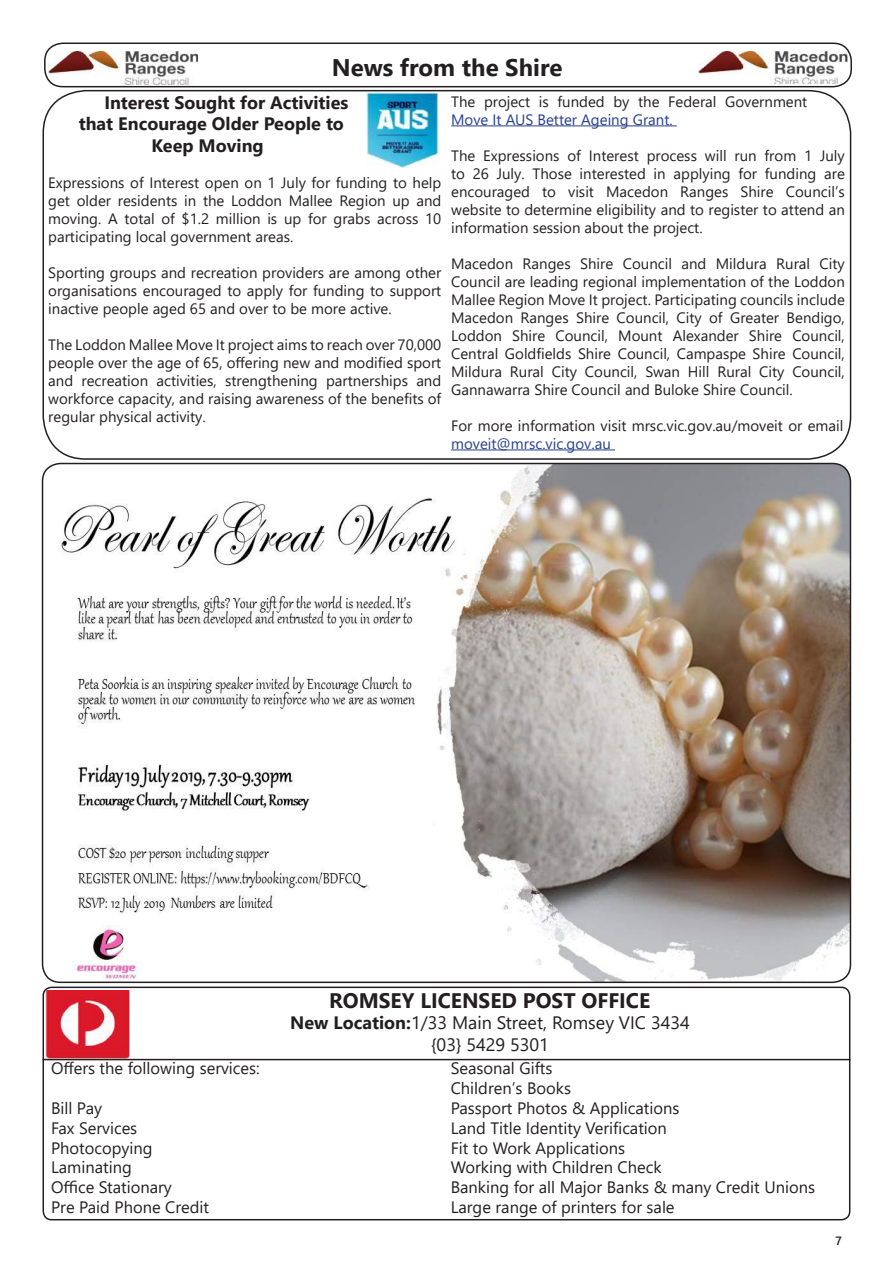
<style>
.page{position:relative;width:893px;height:1263px;background:#fff}
.page>*{position:absolute;margin:0;border:0;box-sizing:border-box;transform-origin:0 0}
.t1{font:700 24px "Segoe UI";color:#231f20}
.t2{font:700 21px "Segoe UI";color:#231f20}
.t3{font:700 18px "Segoe UI";color:#231f20}
.t4{font:18px/21.6px "Segoe UI";color:#231f20;text-align:center}
.t5{font:16.5px/19.8px "Segoe UI";color:#231f20}
.t6{font:15px/18px "Segoe UI";color:#231f20;text-align:justify}
.t7{font:15px "Segoe UI";color:#253f8e}
.t8{font:600 12px "Segoe UI";color:#231f20}
.s1{font-weight:700}
</style>
<div class="page">
<img style="left:46px;top:990px;width:83px;height:68px">
<div style="left:43px;top:986px;width:807px;height:234px;border:2px solid #231f20;border-radius:9px"></div>
<hr style="left:43px;top:1059px;width:807px;height:1px;background:#231f20">
<img style="left:698px;top:51px;width:149px;height:33px">
<img style="left:49px;top:52px;width:149px;height:32px">
<div style="left:44px;top:43px;width:808px;height:44px;border:2px solid #231f20;border-radius:18px"></div>
<hr style="left:451px;top:125px;width:226px;height:1px;background:#253f8e">
<hr style="left:451px;top:449px;width:164px;height:1px;background:#253f8e">
<div style="left:43px;top:90px;width:808px;height:370px;border:2px solid #231f20;border-radius:43px"></div>
<img style="left:367px;top:93px;width:71px;height:75px">
<img style="left:43px;top:463px;width:807px;height:519px">
<h1 class="t1" style="left:332px;top:45px;width:232px">News from the Shire</h1>
<p class="t3" style="left:104px;top:85px;width:245px">Interest Sought for Activities</p>
<p class="t3" style="left:79px;top:107px;width:267px">that Encourage Older People to</p>
<p class="t3" style="left:151px;top:129px;width:114px">Keep Moving</p>
<p class="t6" style="left:48px;top:172px;width:395px">Expressions of Interest open on 1 July for funding to help get older residents in the Loddon Mallee Region up and moving. A total of $1.2 million is up for grabs across 10 participating local government areas.</p>
<p class="t6" style="left:48px;top:262px;width:395px">Sporting groups and recreation providers are among other organisations encouraged to apply for funding to support inactive people aged 65 and over to be more active.</p>
<p class="t6" style="left:48px;top:334px;width:395px">The Loddon Mallee Move It project aims to reach over 70,000 people over the age of 65, offering new and modified sport and recreation activities, strengthening partnerships and workforce capacity, and raising awareness of the benefits of regular physical activity.</p>
<p class="t6" style="left:451px;top:91px;width:358px">The project is funded by the Federal Government</p>
<p class="t7" style="left:451px;top:105px;width:223px">Move It AUS Better Ageing Grant.</p>
<p class="t6" style="left:451px;top:145px;width:395px">The Expressions of Interest process will run from 1 July to 26 July. Those interested in applying for funding are encouraged to visit Macedon Ranges Shire Council’s website to determine eligibility and to register to attend an information session about the project.</p>
<p class="t6" style="left:451px;top:253px;width:395px">Macedon Ranges Shire Council and Mildura Rural City Council are leading regional implementation of the Loddon Mallee Region Move It project. Participating councils include Macedon Ranges Shire Council, City of Greater Bendigo, Loddon Shire Council, Mount Alexander Shire Council, Central Goldfields Shire Council, Campaspe Shire Council, Mildura Rural City Council, Swan Hill Rural City Council, Gannawarra Shire Council and Buloke Shire Council.</p>
<p class="t6" style="left:451px;top:415px;width:394px">For more information visit mrsc.vic.gov.au/moveit or email</p>
<p class="t7" style="left:451px;top:429px;width:161px">moveit@mrsc.vic.gov.au</p>
<p class="t5" style="left:51px;top:1057px;width:210px">Offers the following services:</p>
<p class="t5" style="left:51px;top:1097px;width:160px">Bill Pay<br>Fax Services<br>Photocopying<br>Laminating<br>Office Stationary<br>Pre Paid Phone Credit</p>
<h2 class="t2" style="left:329px;top:981px;width:322px">ROMSEY LICENSED POST OFFICE</h2>
<p class="t4" style="left:290px;top:1010px;width:401px"><span class="s1">New Location:</span>1/33 Main Street, Romsey VIC 3434 {03} 5429 5301</p>
<p class="t5" style="left:451px;top:1057px;width:366px">Seasonal Gifts<br>Children’s Books<br>Passport Photos &amp; Applications<br>Land Title Identity Verification<br>Fit to Work Applications<br>Working with Children Check<br>Banking for all Major Banks &amp; many Credit Unions<br>Large range of printers for sale</p>
<p class="t8" style="left:835px;top:1229px;width:8px">7</p>
</div>
